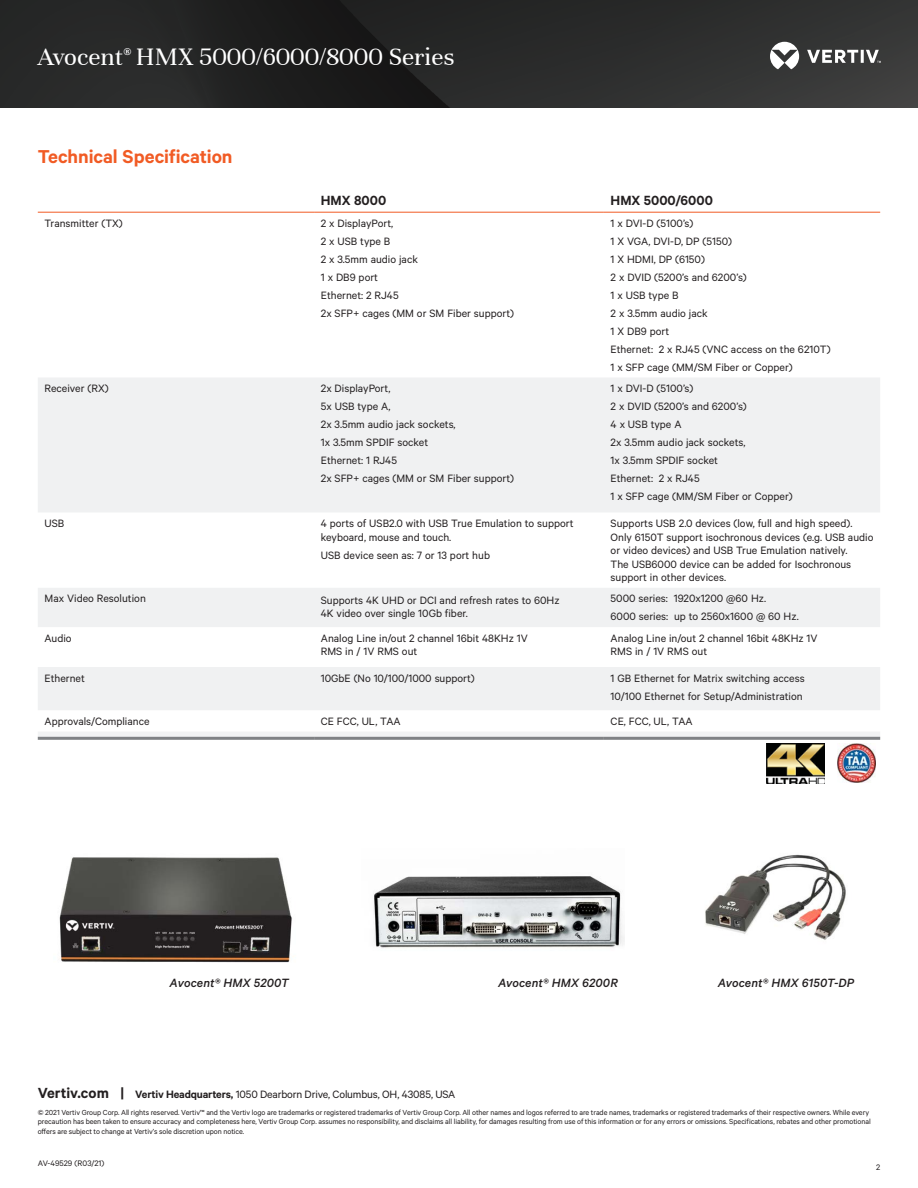
<style>
.page{position:relative;width:918px;height:1188px;background:#fff}
.page>*{position:absolute;margin:0;border:0;box-sizing:border-box;transform-origin:0 0}
.Vertiv_Header_Small{font:27px "Unna";color:#fff}
.Vertiv_Orange_Main_H{font:600 21px "Calibre";letter-spacing:-.005em;color:#f15b24}
.Table_Header_Black{font:600 15px "Calibre";color:#231f20}
.Vertiv_Caption{font:italic 500 13.5px "Calibre";letter-spacing:.01em;color:#231f20}
.Table_Body{font:12px/13.5px "Calibre";color:#231f20}
.Footer_Address{font:12px "Calibre";letter-spacing:-.015em;color:#231f20}
.Document_ID{font:9px "Calibre";color:#231f20}
.Page_Number_Right{font:9px "Calibre";color:#231f20}
.Footer_Disclaimer{font:8.25px/9.8px "Calibre";letter-spacing:-.01em;color:#231f20}
.s1{font-weight:600;font-size:16.5px}
.s2{font-weight:600}
</style>
<div class="page">
<img style="left:0;top:0;width:918px;height:108px">
<svg style="left:770px;top:42px;width:111px;height:27px"></svg>
<svg style="left:38px;top:378px;width:842px;height:332px;fill:#f0f1f2"></svg>
<svg style="left:38px;top:732px;width:842px;height:5px"></svg>
<hr style="left:38px;top:737px;width:276px;height:3px;background:#808285">
<hr style="left:314px;top:737px;width:290px;height:3px;background:#808285">
<hr style="left:604px;top:737px;width:276px;height:3px;background:#808285">
<hr style="left:38px;top:212px;width:276px;height:1px;background:#f15b24">
<hr style="left:314px;top:212px;width:290px;height:1px;background:#f15b24">
<hr style="left:604px;top:212px;width:276px;height:1px;background:#f15b24">
<img style="left:766px;top:743px;width:59px;height:40px">
<img style="left:838px;top:743px;width:37px;height:39px">
<img style="left:59px;top:857px;width:233px;height:106px">
<img style="left:373px;top:876px;width:251px;height:72px">
<img style="left:705px;top:854px;width:141px;height:86px">
<p class="Vertiv_Header_Small" style="left:38px;top:42px;width:418px">Avocent<sup>®</sup> HMX 5000/6000/8000 Series</p>
<p class="Vertiv_Orange_Main_H" style="left:38px;top:144px;width:196px">Technical Specification</p>
<p class="Table_Header_Black" style="left:321px;top:192px;width:67px">HMX 8000</p>
<p class="Table_Header_Black" style="left:611px;top:192px;width:104px">HMX 5000/6000</p>
<p class="Table_Body" style="left:45px;top:216px;width:80px">Transmitter (TX)</p>
<p class="Table_Body" style="left:321px;top:216px;width:74px">2 x DisplayPort,</p>
<p class="Table_Body" style="left:321px;top:234px;width:71px">2 x USB type B</p>
<p class="Table_Body" style="left:321px;top:252px;width:99px">2 x 3.5mm audio jack</p>
<p class="Table_Body" style="left:321px;top:270px;width:59px">1 x DB9 port</p>
<p class="Table_Body" style="left:321px;top:288px;width:79px">Ethernet: 2 RJ45</p>
<p class="Table_Body" style="left:321px;top:306px;width:195px">2x SFP+ cages (MM or SM Fiber support)</p>
<p class="Table_Body" style="left:45px;top:381px;width:66px">Receiver (RX)</p>
<p class="Table_Body" style="left:321px;top:381px;width:71px">2x DisplayPort,</p>
<p class="Table_Body" style="left:321px;top:399px;width:71px">5x USB type A,</p>
<p class="Table_Body" style="left:321px;top:417px;width:136px">2x 3.5mm audio jack sockets,</p>
<p class="Table_Body" style="left:321px;top:435px;width:109px">1x 3.5mm SPDIF socket</p>
<p class="Table_Body" style="left:321px;top:453px;width:78px">Ethernet: 1 RJ45</p>
<p class="Table_Body" style="left:321px;top:471px;width:195px">2x SFP+ cages (MM or SM Fiber support)</p>
<p class="Table_Body" style="left:45px;top:516px;width:21px">USB</p>
<p class="Table_Body" style="left:321px;top:516px;width:254px">4 ports of USB2.0 with USB True Emulation to support keyboard, mouse and touch.</p>
<p class="Table_Body" style="left:321px;top:548px;width:171px">USB device seen as: 7 or 13 port hub</p>
<p class="Table_Body" style="left:611px;top:216px;width:84px">1 x DVI-D (5100’s)</p>
<p class="Table_Body" style="left:611px;top:234px;width:123px">1 X VGA, DVI-D, DP (5150)</p>
<p class="Table_Body" style="left:611px;top:252px;width:96px">1 X HDMI, DP (6150)</p>
<p class="Table_Body" style="left:611px;top:270px;width:138px">2 x DVID (5200’s and 6200’s)</p>
<p class="Table_Body" style="left:611px;top:288px;width:70px">1 x USB type B</p>
<p class="Table_Body" style="left:611px;top:306px;width:99px">2 x 3.5mm audio jack</p>
<p class="Table_Body" style="left:611px;top:324px;width:60px">1 X DB9 port</p>
<p class="Table_Body" style="left:611px;top:342px;width:221px">Ethernet: 2 x RJ45 (VNC access on the 6210T)</p>
<p class="Table_Body" style="left:611px;top:360px;width:183px">1 x SFP cage (MM/SM Fiber or Copper)</p>
<p class="Table_Body" style="left:611px;top:381px;width:84px">1 x DVI-D (5100’s)</p>
<p class="Table_Body" style="left:611px;top:399px;width:138px">2 x DVID (5200’s and 6200’s)</p>
<p class="Table_Body" style="left:611px;top:417px;width:72px">4 x USB type A</p>
<p class="Table_Body" style="left:611px;top:435px;width:136px">2x 3.5mm audio jack sockets,</p>
<p class="Table_Body" style="left:611px;top:453px;width:109px">1x 3.5mm SPDIF socket</p>
<p class="Table_Body" style="left:611px;top:471px;width:91px">Ethernet: 2 x RJ45</p>
<p class="Table_Body" style="left:611px;top:489px;width:183px">1 x SFP cage (MM/SM Fiber or Copper)</p>
<p class="Table_Body" style="left:611px;top:516px;width:264px">Supports USB 2.0 devices (low, full and high speed).<br>Only 6150T support isochronous devices (e.g. USB audio or video devices) and USB True Emulation natively.<br>The USB6000 device can be added for Isochronous support in other devices.</p>
<p class="Table_Body" style="left:45px;top:591px;width:103px">Max Video Resolution</p>
<p class="Table_Body" style="left:321px;top:593px;width:240px">Supports 4K UHD or DCI and refresh rates to 60Hz<br>4K video over single 10Gb fiber.</p>
<p class="Table_Body" style="left:611px;top:591px;width:157px">5000 series: 1920x1200 @60 Hz.</p>
<p class="Table_Body" style="left:611px;top:609px;width:190px">6000 series: up to 2560x1600 @ 60 Hz.</p>
<p class="Table_Body" style="left:45px;top:631px;width:29px">Audio</p>
<p class="Table_Body" style="left:321px;top:631px;width:209px">Analog Line in/out 2 channel 16bit 48KHz 1V<br>RMS in / 1V RMS out</p>
<p class="Table_Body" style="left:611px;top:631px;width:209px">Analog Line in/out 2 channel 16bit 48KHz 1V<br>RMS in / 1V RMS out</p>
<p class="Table_Body" style="left:45px;top:671px;width:42px">Ethernet</p>
<p class="Table_Body" style="left:321px;top:671px;width:155px">10GbE (No 10/100/1000 support)</p>
<p class="Table_Body" style="left:611px;top:671px;width:196px">1 GB Ethernet for Matrix switching access</p>
<p class="Table_Body" style="left:611px;top:689px;width:194px">10/100 Ethernet for Setup/Administration</p>
<p class="Table_Body" style="left:45px;top:714px;width:107px">Approvals/Compliance</p>
<p class="Table_Body" style="left:321px;top:714px;width:81px">CE FCC, UL, TAA</p>
<p class="Table_Body" style="left:611px;top:714px;width:84px">CE, FCC, UL, TAA</p>
<p class="Vertiv_Caption" style="left:170px;top:975px;width:121px">Avocent® HMX 5200T</p>
<p class="Vertiv_Caption" style="left:498px;top:975px;width:121px">Avocent® HMX 6200R</p>
<p class="Vertiv_Caption" style="left:718px;top:975px;width:138px">Avocent® HMX 6150T-DP</p>
<p class="Footer_Address" style="left:38px;top:1087px;width:419px"><span class="s1">Vertiv.com |</span> <span class="s2">Vertiv Headquarters,</span> 1050 Dearborn Drive, Columbus, OH, 43085, USA</p>
<p class="Footer_Disclaimer" style="left:38px;top:1107px;width:834px">© 2021 Vertiv Group Corp. All rights reserved. Vertiv™ and the Vertiv logo are trademarks or registered trademarks of Vertiv Group Corp. All other names and logos referred to are trade names, trademarks or registered trademarks of their respective owners. While every precaution has been taken to ensure accuracy and completeness here, Vertiv Group Corp. assumes no responsibility, and disclaims all liability, for damages resulting from use of this information or for any errors or omissions. Specifications, rebates and other promotional offers are subject to change at Vertiv’s sole discretion upon notice.</p>
<p class="Document_ID" style="left:38px;top:1158px;width:68px">AV-49529 (R03/21)</p>
<p class="Page_Number_Right" style="left:876px;top:1162px;width:6px">2</p>
</div>
